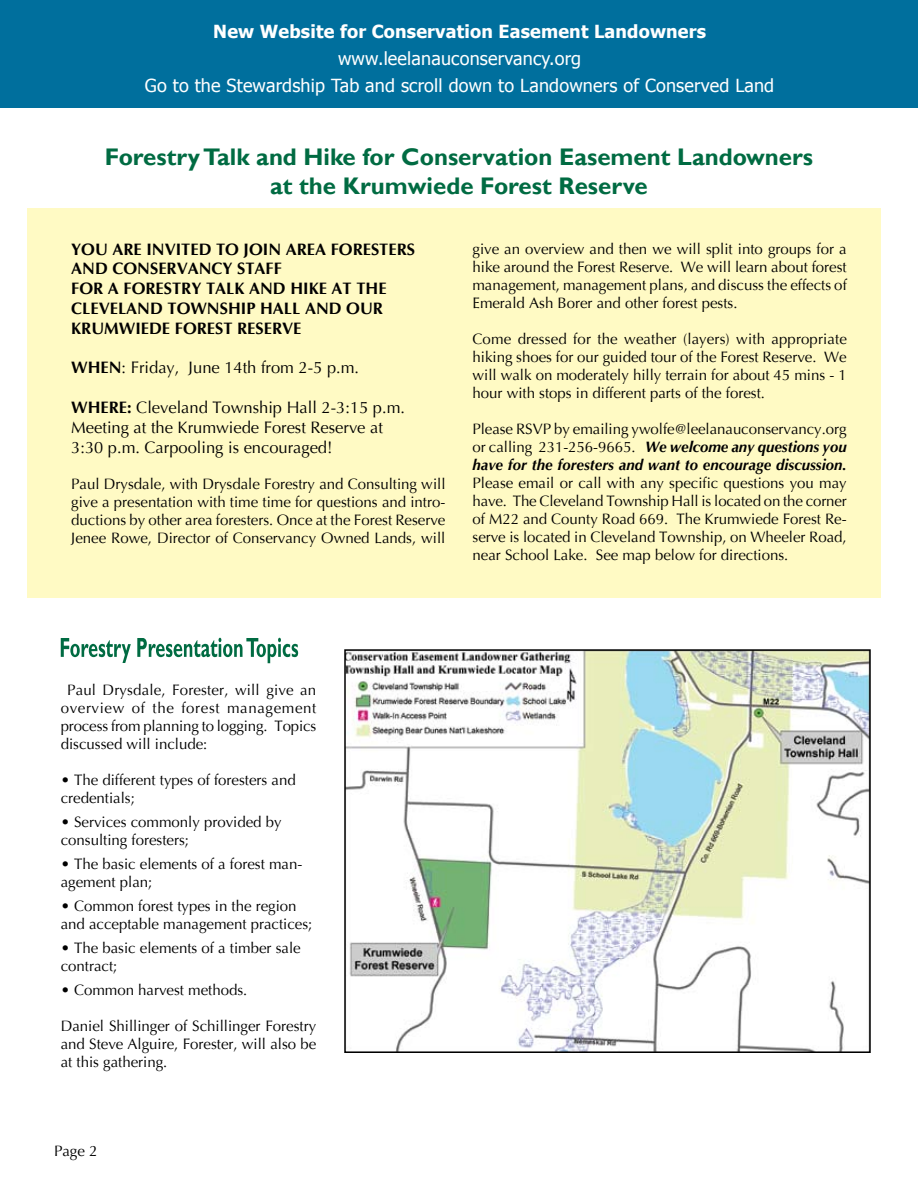
<style>
.page{position:relative;width:918px;height:1188px;background:#fff}
.page>*{position:absolute;margin:0;border:0;box-sizing:border-box;transform-origin:0 0}
.t1{font:700 24px/28.8px "Gill Sans";color:#006b42;text-align:center}
.t2{font:18px/27px "Tahoma";letter-spacing:.01em;color:#fff;text-align:center}
.t3{font:700 18px "Tahoma";letter-spacing:.01em;color:#fff}
.t4{font:16.5px/19.8px "Optima";color:#000}
.t5{font:700 16.5px/19.8px "Optima";color:#000}
.t6{font:15px/18px "Optima";color:#000;text-align:justify}
.s1{font-weight:700}
.s2{font-weight:700;font-style:italic}
</style>
<div class="page">
<div style="left:0;top:0;width:918px;height:108px;background:#006f9d"></div>
<div style="left:27px;top:208px;width:853px;height:390px;background:#fffac4"></div>
<img style="left:347px;top:652px;width:521px;height:398px">
<div style="left:344px;top:649px;width:527px;height:404px;border:2px solid #000"></div>
<svg style="left:61px;top:638px;width:237px;height:25px"></svg>
<p class="t3" style="left:213px;top:19px;width:494px">New Website for Conservation Easement Landowners</p>
<p class="t2" style="left:145px;top:44px;width:631px">www.leelanauconservancy.org<br>Go to the Stewardship Tab and scroll down to Landowners of Conserved Land</p>
<h1 class="t1" style="left:105px;top:143px;width:710px">Forestry Talk and Hike for Conservation Easement Landowners at the Krumwiede Forest Reserve</h1>
<p class="t5" style="left:71px;top:240px;width:345px">YOU ARE INVITED TO JOIN AREA FORESTERS<br>AND CONSERVANCY STAFF<br>FOR A FORESTRY TALK AND HIKE AT THE<br>CLEVELAND TOWNSHIP HALL AND OUR<br>KRUMWIEDE FOREST RESERVE</p>
<p class="t4" style="left:71px;top:358px;width:289px"><span class="s1">WHEN</span>: Friday, June 14th from 2-5 p.m.</p>
<p class="t4" style="left:71px;top:398px;width:335px"><span class="s1">WHERE:</span> Cleveland Township Hall 2-3:15 p.m.<br>Meeting at the Krumwiede Forest Reserve at<br>3:30 p.m. Carpooling is encouraged!</p>
<p class="t6" style="left:71px;top:475px;width:376px">Paul Drysdale, with Drysdale Forestry and Consulting will give a presentation with time time for questions and intro&shy;ductions by other area foresters. Once at the Forest Reserve Jenee Rowe, Director of Conservancy Owned Lands, will</p>
<p class="t6" style="left:472px;top:240px;width:376px">give an overview and then we will split into groups for a hike around the Forest Reserve. We will learn about forest management, management plans, and discuss the effects of Emerald Ash Borer and other forest pests.</p>
<p class="t6" style="left:472px;top:330px;width:376px">Come dressed for the weather (layers) with appropriate hiking shoes for our guided tour of the Forest Reserve. We will walk on moderately hilly terrain for about 45 mins - 1 hour with stops in different parts of the forest.</p>
<p class="t6" style="left:472px;top:420px;width:376px">Please RSVP by emailing ywolfe@leelanauconservancy.org or calling 231-256-9665. <span class="s2">We welcome any questions you have for the foresters and want to encourage discussion.</span></p>
<p class="t6" style="left:472px;top:474px;width:376px">Please email or call with any specific questions you may have. The Cleveland Township Hall is located on the corner of M22 and County Road 669. The Krumwiede Forest Re&shy;serve is located in Cleveland Township, on Wheeler Road, near School Lake. See map below for directions.</p>
<p class="t6" style="left:61px;top:681px;width:257px;text-indent:6px">Paul Drysdale, Forester, will give an overview of the forest management process from planning to logging. Topics discussed will include:</p>
<p class="t6" style="left:61px;top:771px;width:237px">• The different types of foresters and credentials;</p>
<p class="t6" style="left:61px;top:813px;width:222px">• Services commonly provided by consulting foresters;</p>
<p class="t6" style="left:61px;top:855px;width:243px">• The basic elements of a forest man&shy;agement plan;</p>
<p class="t6" style="left:61px;top:897px;width:253px">• Common forest types in the region and acceptable management practices;</p>
<p class="t6" style="left:61px;top:939px;width:241px">• The basic elements of a timber sale contract;</p>
<p class="t6" style="left:61px;top:981px;width:188px">• Common harvest methods.</p>
<p class="t6" style="left:61px;top:1017px;width:257px">Daniel Shillinger of Schillinger Forestry and Steve Alguire, Forester, will also be at this gathering.</p>
<p class="t6" style="left:54px;top:1142px;width:45px">Page 2</p>
</div>
